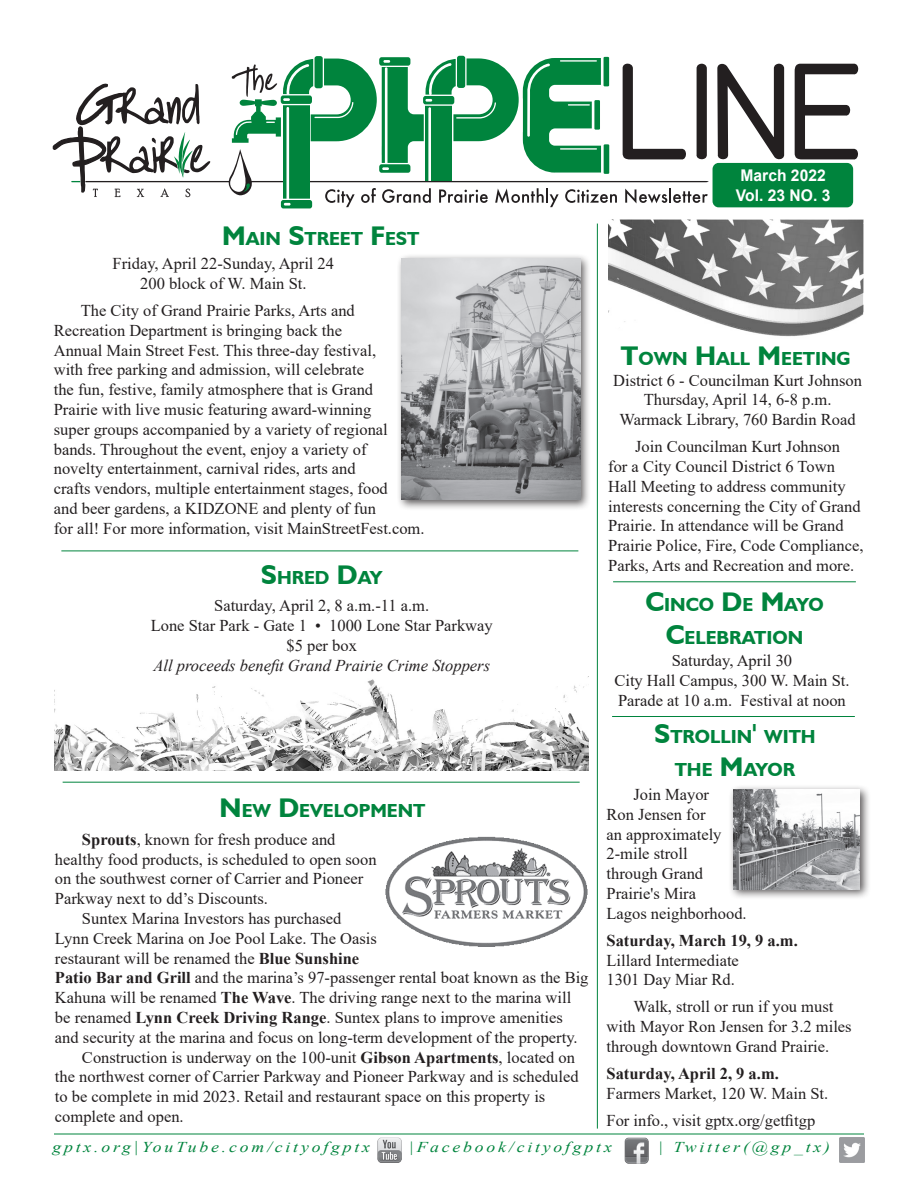
<style>
.page{position:relative;width:918px;height:1188px;background:#fff}
.page>*{position:absolute;margin:0;border:0;box-sizing:border-box;transform-origin:0 0}
.Subhead_2{font:700 18.9px/33px "Humanist 521 BT";color:#00843d;text-align:center}
.t1{font:16.5px/19.8px "Times New Roman";color:#231f20}
.t2{font:italic 16.5px "Times New Roman";color:#231f20}
.t3{font:700 16.5px "Times New Roman";color:#231f20}
.t4{font:700 16.2px/19.4px "Arial";color:#fff}
.t5{font:italic 15px "Times New Roman";letter-spacing:.16em;color:#00843d;scale:1.18 1}
.s1{font-size:27px}
.s2{font-weight:700}
.s3{font-size:15.75px}
</style>
<div class="page">
<hr style="left:54px;top:1134px;width:810px;height:1px;background:#00843d">
<img style="left:377px;top:1137px;width:24px;height:26px">
<img style="left:624px;top:1137px;width:24px;height:26px">
<img style="left:840px;top:1137px;width:24px;height:25px">
<div style="left:713px;top:163px;width:140px;height:44px;background:#00843d;border-radius:6px"></div>
<svg style="left:717px;top:63px;width:68px;height:97px"></svg>
<svg style="left:794px;top:63px;width:65px;height:97px"></svg>
<svg style="left:53px;top:55px;width:656px;height:154px"></svg>
<hr style="left:597px;top:224px;width:1px;height:905px;background:#00843d">
<hr style="left:613px;top:581px;width:243px;height:1px;background:#00843d">
<hr style="left:61px;top:551px;width:517px;height:1px;background:#00843d">
<hr style="left:63px;top:782px;width:517px;height:1px;background:#00843d">
<div style="left:397px;top:253px;width:195px;height:257px;background:#231f20;opacity:.75"></div>
<img style="left:402px;top:258px;width:178px;height:241px">
<img style="left:55px;top:679px;width:533px;height:92px">
<img style="left:385px;top:836px;width:203px;height:111px">
<img style="left:608px;top:219px;width:255px;height:118px">
<hr style="left:612px;top:716px;width:243px;height:1px;background:#00843d">
<div style="left:728px;top:785px;width:143px;height:115px;background:#231f20;opacity:.75"></div>
<img style="left:733px;top:790px;width:127px;height:99px">
<p class="Subhead_2" style="left:222px;top:222px;width:199px"><span class="s1">M</span>AIN <span class="s1">S</span>TREET <span class="s1">F</span>EST</p>
<p class="t1" style="left:113px;top:253px;width:223px">Friday, April 22-Sunday, April 24</p>
<p class="t1" style="left:140px;top:273px;width:168px">200 block of W. Main St.</p>
<p class="t1" style="left:54px;top:300px;width:372px;text-indent:27px">The City of Grand Prairie Parks, Arts and Recreation Department is bringing back the<br>Annual Main Street Fest. This three-day festival,<br>with free parking and admission, will celebrate<br>the fun, festive, family atmosphere that is Grand<br>Prairie with live music featuring award-winning<br>super groups accompanied by a variety of regional bands. Throughout the event, enjoy a variety of<br>novelty entertainment, carnival rides, arts and<br>crafts vendors, multiple entertainment stages, food<br>and beer gardens, a KIDZONE and plenty of fun<br>for all! For more information, visit MainStreetFest.com.</p>
<p class="Subhead_2" style="left:261px;top:561px;width:123px"><span class="s1">S</span>HRED <span class="s1">D</span>AY</p>
<p class="t1" style="left:214px;top:595px;width:217px">Saturday, April 2, 8 a.m.-11 a.m.</p>
<p class="t1" style="left:151px;top:615px;width:344px">Lone Star Park - Gate 1 • 1000 Lone Star Parkway</p>
<p class="t1" style="left:286px;top:635px;width:72px">$5 per box</p>
<p class="t2" style="left:153px;top:654px;width:338px">All proceeds benefit Grand Prairie Crime Stoppers</p>
<p class="Subhead_2" style="left:220px;top:794px;width:207px"><span class="s1">N</span> EW <span class="s1">D</span>EVELOPMENT</p>
<p class="t1" style="left:55px;top:829px;width:323px;text-indent:27px"><span class="s2">Sprouts</span>, known for fresh produce and healthy food products, is scheduled to open soon on the southwest corner of Carrier and Pioneer Parkway next to dd’s Discounts.</p>
<p class="t1" style="left:55px;top:908px;width:535px;text-indent:27px">Suntex Marina Investors has purchased<br>Lynn Creek Marina on Joe Pool Lake. The Oasis<br>restaurant will be renamed the <span class="s2">Blue Sunshine<br>Patio Bar and Grill</span> and the marina’s 97-passenger rental boat known as the Big Kahuna will be renamed <span class="s2">The Wave</span>. The driving range next to the marina will be renamed <span class="s2">Lynn Creek Driving Range</span>. Suntex plans to improve amenities and security at the marina and focus on long-term development of the property.</p>
<p class="t1" style="left:55px;top:1047px;width:525px;text-indent:27px">Construction is underway on the 100-unit <span class="s2">Gibson Apartments</span>, located on the northwest corner of Carrier Parkway and Pioneer Parkway and is scheduled to be complete in mid 2023. Retail and restaurant space on this property is complete and open.</p>
<p class="t4" style="left:736px;top:166px;width:96px">March 2022<br>Vol. 23 NO. 3</p>
<p class="Subhead_2" style="left:621px;top:341px;width:231px"><span class="s1">T</span>OWN <span class="s1">H</span>ALL <span class="s1">M</span>EETING</p>
<p class="t1" style="left:613px;top:370px;width:250px">District 6 - Councilman Kurt Johnson</p>
<p class="t1" style="left:644px;top:390px;width:189px">Thursday, April 14, 6-8 p.m.</p>
<p class="t1" style="left:619px;top:409px;width:238px">Warmack Library, 760 Bardin Road</p>
<p class="t1" style="left:608px;top:436px;width:257px;text-indent:27px">Join Councilman Kurt Johnson<br>for a City Council District 6 Town Hall Meeting to address community interests concerning the City of Grand Prairie. In attendance will be Grand Prairie Police, Fire, Code Compliance, Parks, Arts and Recreation and more.</p>
<p class="Subhead_2" style="left:645px;top:588px;width:180px"><span class="s1">C</span>INCO <span class="s1">D</span>E <span class="s1">M</span>AYO<br><span class="s1">C</span>ELEBRATION</p>
<p class="t1" style="left:672px;top:650px;width:122px">Saturday, April 30</p>
<p class="t1" style="left:614px;top:670px;width:237px">City Hall Campus, 300 W. Main St.</p>
<p class="t1" style="left:618px;top:690px;width:229px">Parade at 10 a.m. Festival at noon</p>
<p class="Subhead_2" style="left:654px;top:720px;width:160px"><span class="s1">S</span>TROLLIN<span class="s1">'</span> WITH</p>
<p class="Subhead_2" style="left:675px;top:753px;width:122px">THE <span class="s1">M</span>AYOR</p>
<p class="t1" style="left:607px;top:784px;width:142px;text-indent:27px">Join Mayor<br>Ron Jensen for<br>an approximately<br>2-mile stroll<br>through Grand<br>Prairie's Mira<br>Lagos neighborhood.</p>
<p class="t3" style="left:607px;top:928px;width:193px">Saturday, March 19, 9 a.m.</p>
<p class="t1" style="left:607px;top:950px;width:134px">Lillard Intermediate</p>
<p class="t1" style="left:607px;top:970px;width:130px">1301 Day Miar Rd.</p>
<p class="t1" style="left:607px;top:997px;width:247px;text-indent:27px">Walk, stroll or run if you must with Mayor Ron Jensen for 3.2 miles through downtown Grand Prairie.</p>
<p class="t1" style="left:607px;top:1063px;width:223px"><span class="s2">Saturday, April 2, 9 a.m.<br></span>Farmers Market, 120 W. Main St.</p>
<p class="t1" style="left:607px;top:1110px;width:210px">For info., visit gptx.org/getfitgp</p>
<p class="t5" style="left:52px;top:1136px;width:271px">gptx.org<span class="s3">|</span>YouTube.com/cityofgptx</p>
<p class="t5" style="left:409px;top:1136px;width:173px">|Facebook/cityofgptx</p>
<p class="t5" style="left:644px;top:1136px;width:160px">| | Twitter(@gp_tx)</p>
</div>
